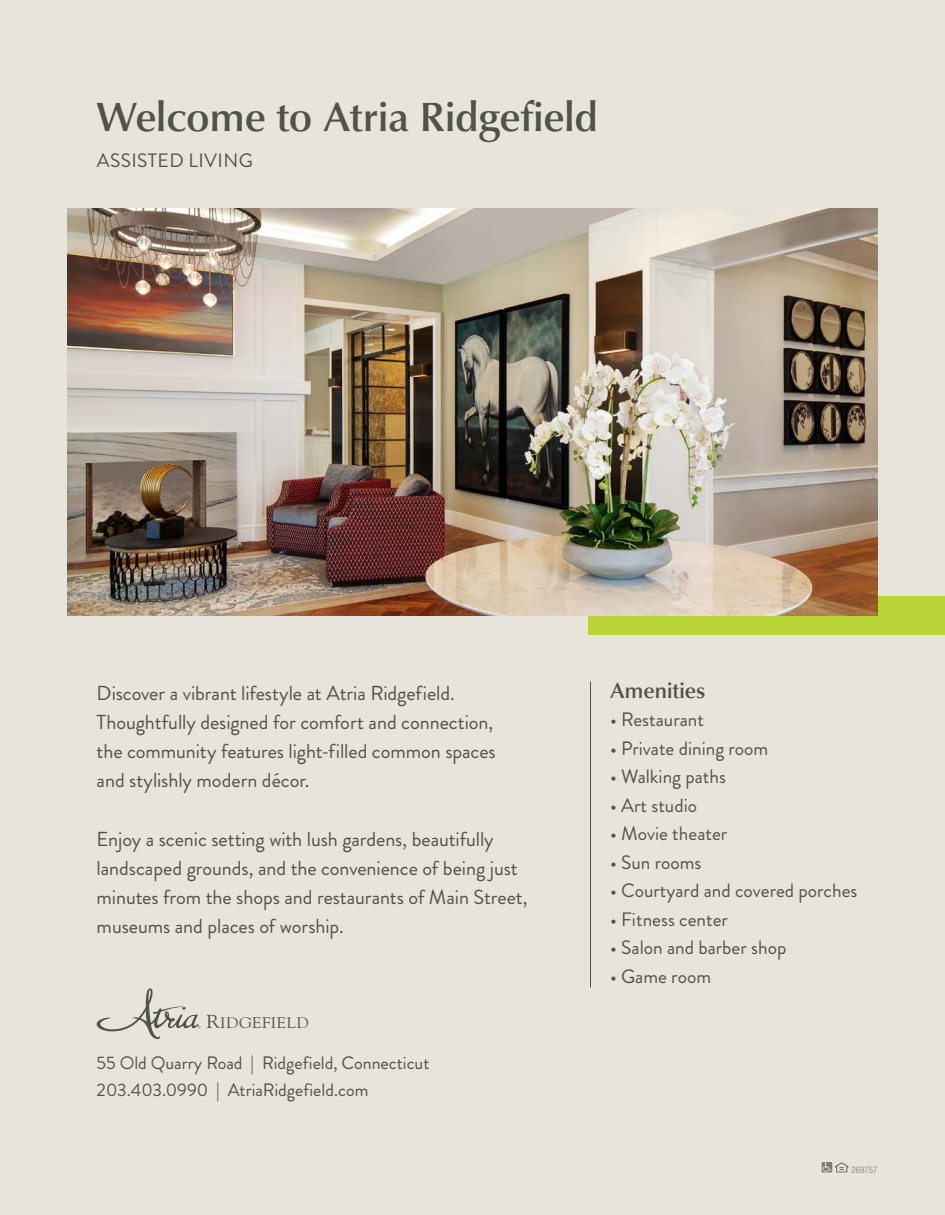
<style>
.page{position:relative;width:945px;height:1215px;background:#e7e4dc}
.page>*{position:absolute;margin:0;border:0;box-sizing:border-box;transform-origin:0 0}
.t1{font:500 42px "Classico URW";color:#525248}
.t2{font:500 22.35px "Classico URW";color:#525248}
.t3{font:20.25px/29.1px "Brandon Grotesque";letter-spacing:-.005em;color:#525248}
.t4{font:19.35px "Brandon Grotesque";color:#525248}
.t5{font:19.35px "Brandon Grotesque";letter-spacing:.02em;color:#525248}
.t6{font:18px "Brandon Grotesque";color:#525248}
.t7{font:15.15px "Goudy Std";letter-spacing:.03em;color:#525248;scale:1.1 1}
.t8{font:300 condensed 9px "Helvetica Neue LT Std";color:#7b7b74}
.s1{font-size:18.6px}
</style>
<div class="page">
<div style="left:588px;top:596px;width:357px;height:39px;background:#b8d437"></div>
<img style="left:68px;top:208px;width:810px;height:408px">
<hr style="left:590px;top:682px;width:1px;height:306px;background:#525248">
<svg style="left:822px;top:1162px;width:26px;height:11px"></svg>
<svg style="left:97px;top:988px;width:103px;height:51px"></svg>
<p class="t1" style="left:97px;top:85px;width:503px">Welcome to Atria Ridgefield</p>
<p class="t5" style="left:97px;top:147px;width:158px">ASSISTED LIVING</p>
<p class="t3" style="left:97px;top:679px;width:401px">Discover a vibrant lifestyle at Atria Ridgefield.<br>Thoughtfully designed for comfort and connection, the community features light-filled common spaces and stylishly modern décor.</p>
<p class="t3" style="left:97px;top:824px;width:432px">Enjoy a scenic setting with lush gardens, beautifully landscaped grounds, and the convenience of being just minutes from the shops and restaurants of Main Street, museums and places of worship.</p>
<p class="t7" style="left:206px;top:1013px;width:94px"><span class="s1">R</span>IDGEFIELD</p>
<p class="t6" style="left:97px;top:1050px;width:334px">55 Old Quarry Road | Ridgefield, Connecticut</p>
<p class="t6" style="left:97px;top:1077px;width:273px">203.403.0990 | AtriaRidgefield.com</p>
<p class="t2" style="left:610px;top:673px;width:97px">Amenities</p>
<p class="t4" style="left:610px;top:706px;width:96px">• Restaurant</p>
<p class="t4" style="left:610px;top:735px;width:160px">• Private dining room</p>
<p class="t4" style="left:610px;top:763px;width:117px">• Walking paths</p>
<p class="t4" style="left:610px;top:792px;width:88px">• Art studio</p>
<p class="t4" style="left:610px;top:820px;width:119px">• Movie theater</p>
<p class="t4" style="left:610px;top:849px;width:93px">• Sun rooms</p>
<p class="t4" style="left:610px;top:877px;width:249px">• Courtyard and covered porches</p>
<p class="t4" style="left:610px;top:906px;width:119px">• Fitness center</p>
<p class="t4" style="left:610px;top:934px;width:178px">• Salon and barber shop</p>
<p class="t4" style="left:610px;top:963px;width:102px">• Game room</p>
<p class="t8" style="left:852px;top:1164px;width:27px">269757</p>
</div>
